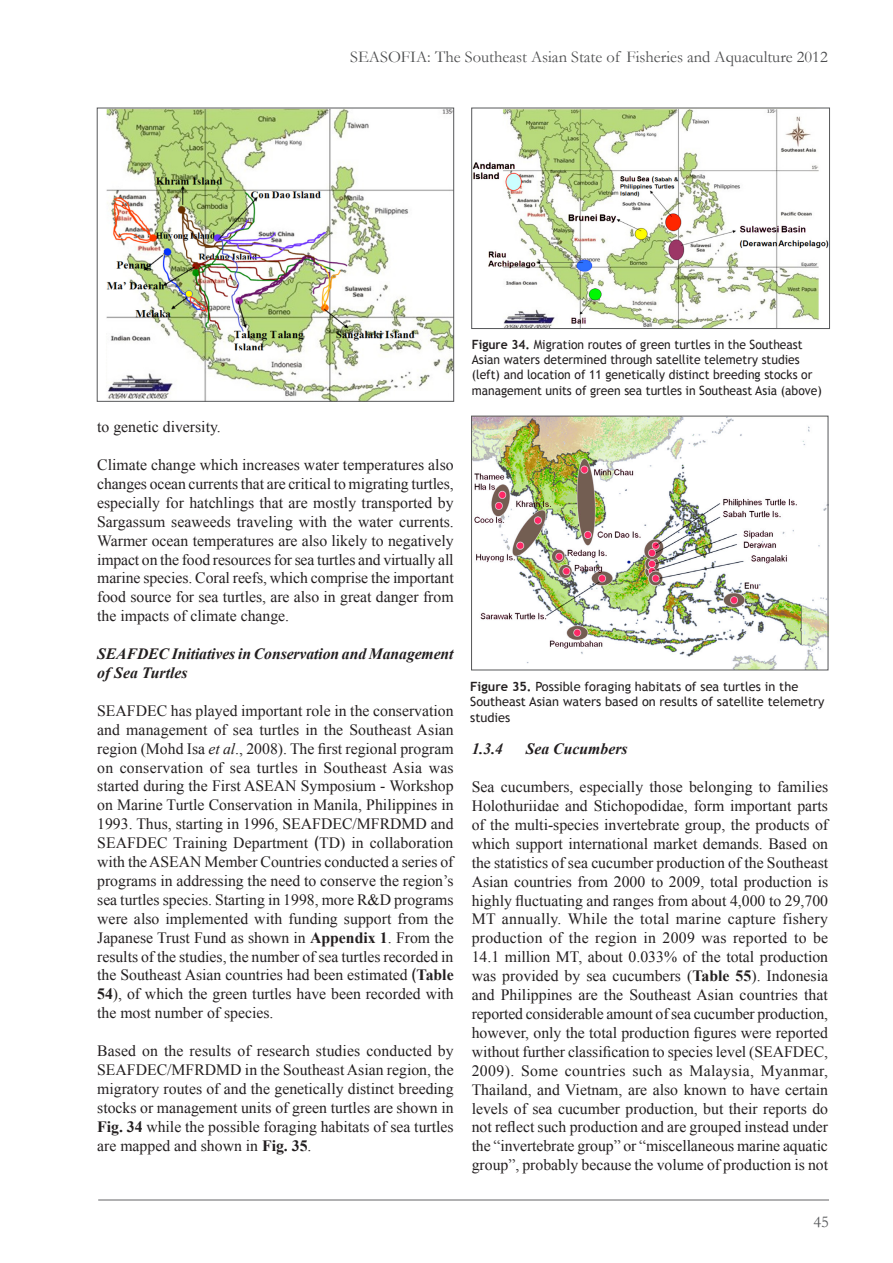
<style>
.page{position:relative;width:893px;height:1263px;background:#fff}
.page>*{position:absolute;margin:0;border:0;box-sizing:border-box;transform-origin:0 0}
.t1{font:16.5px "Garamond";color:#4b4c4d}
.t2{font:16.5px "Garamond";color:#57585a}
.Text{font:15.75px/18.9px "Times New Roman";color:#231f20;text-align:justify}
.Text-2{font:italic 700 15.75px/18.9px "Times New Roman";letter-spacing:-.01em;color:#231f20}
.Headline3{font:italic 700 15.75px "Times New Roman";color:#231f20}
.Box{font:12.75px/15.3px "Trebuchet MS";color:#231f20;scale:.95 1}
.Box-2{font:12.75px/15.3px "Trebuchet MS";color:#231f20}
.s1{font-style:italic}
.s2{font-weight:700}
</style>
<div class="page">
<hr style="left:98px;top:1199px;width:731px;height:1px;background:#636366">
<img style="left:106px;top:110px;width:346px;height:289px">
<div style="left:97px;top:108px;width:357px;height:293px;border:1px solid #57585a"></div>
<img style="left:473px;top:110px;width:355px;height:217px">
<div style="left:471px;top:108px;width:359px;height:221px;border:1px solid #57585a"></div>
<img style="left:473px;top:418px;width:353px;height:250px">
<div style="left:471px;top:416px;width:357px;height:254px;border:1px solid #57585a"></div>
<p class="t1" style="left:350px;top:46px;width:479px">SEASOFIA: The Southeast Asian State of Fisheries and Aquaculture 2012</p>
<p class="Text" style="left:97px;top:417px;width:125px">to genetic diversity.</p>
<p class="Text" style="left:97px;top:455px;width:358px">Climate change which increases water temperatures also changes ocean currents that are critical to migrating turtles, especially for hatchlings that are mostly transported by Sargassum seaweeds traveling with the water currents.<br>Warmer ocean temperatures are also likely to negatively impact on the food resources for sea turtles and virtually all marine species. Coral reefs, which comprise the important food source for sea turtles, are also in great danger from the impacts of climate change.</p>
<p class="Text-2" style="left:97px;top:644px;width:358px">SEAFDEC Initiatives in Conservation and Management of Sea Turtles</p>
<p class="Text" style="left:97px;top:701px;width:358px">SEAFDEC has played important role in the conservation and management of sea turtles in the Southeast Asian region (Mohd Isa <span class="s1">et al</span>., 2008). The first regional program on conservation of sea turtles in Southeast Asia was started during the First ASEAN Symposium - Workshop on Marine Turtle Conservation in Manila, Philippines in 1993. Thus, starting in 1996, SEAFDEC/MFRDMD and SEAFDEC Training Department ﴾TD) in collaboration with the ASEAN Member Countries conducted a series of programs in addressing the need to conserve the region’s sea turtles species. Starting in 1998, more R&amp;D programs were also implemented with funding support from the Japanese Trust Fund as shown in <span class="s2">Appendix 1</span>. From the results of the studies, the number of sea turtles recorded in the Southeast Asian countries had been estimated <span class="s2">﴾Table 54</span>), of which the green turtles have been recorded with the most number of species.</p>
<p class="Text" style="left:97px;top:1041px;width:358px">Based on the results of research studies conducted by SEAFDEC/MFRDMD in the Southeast Asian region, the migratory routes of and the genetically distinct breeding stocks or management units of green turtles are shown in <span class="s2">Fig. 34</span> while the possible foraging habitats of sea turtles are mapped and shown in <span class="s2">Fig. 35</span>.</p>
<p class="Box" style="left:472px;top:337px;width:370px"><span class="s2">Figure 34.</span> Migration routes of green turtles in the Southeast Asian waters determined through satellite telemetry studies (left) and location of 11 genetically distinct breeding stocks or management units of green sea turtles in Southeast Asia (above)</p>
<p class="Box-2" style="left:470px;top:679px;width:356px"><span class="s2">Figure 35.</span> Possible foraging habitats of sea turtles in the<br>Southeast Asian waters based on results of satellite telemetry studies</p>
<p class="Headline3" style="left:472px;top:738px;width:33px">1.3.4</p>
<p class="Headline3" style="left:526px;top:738px;width:103px">Sea Cucumbers</p>
<p class="Text" style="left:472px;top:777px;width:358px">Sea cucumbers, especially those belonging to families Holothuriidae and Stichopodidae, form important parts of the multi-species invertebrate group, the products of which support international market demands. Based on the statistics of sea cucumber production of the Southeast Asian countries from 2000 to 2009, total production is highly fluctuating and ranges from about 4,000 to 29,700<br>MT annually. While the total marine capture fishery production of the region in 2009 was reported to be 14.1 million MT, about 0.033% of the total production was provided by sea cucumbers (<span class="s2">Table 55</span>). Indonesia and Philippines are the Southeast Asian countries that reported considerable amount of sea cucumber production, however, only the total production figures were reported without further classification to species level (SEAFDEC, 2009). Some countries such as Malaysia, Myanmar, Thailand, and Vietnam, are also known to have certain levels of sea cucumber production, but their reports do not reflect such production and are grouped instead under the “invertebrate group” or “miscellaneous marine aquatic group”, probably because the volume of production is not</p>
<p class="t2" style="left:813px;top:1211px;width:17px">45</p>
</div>
